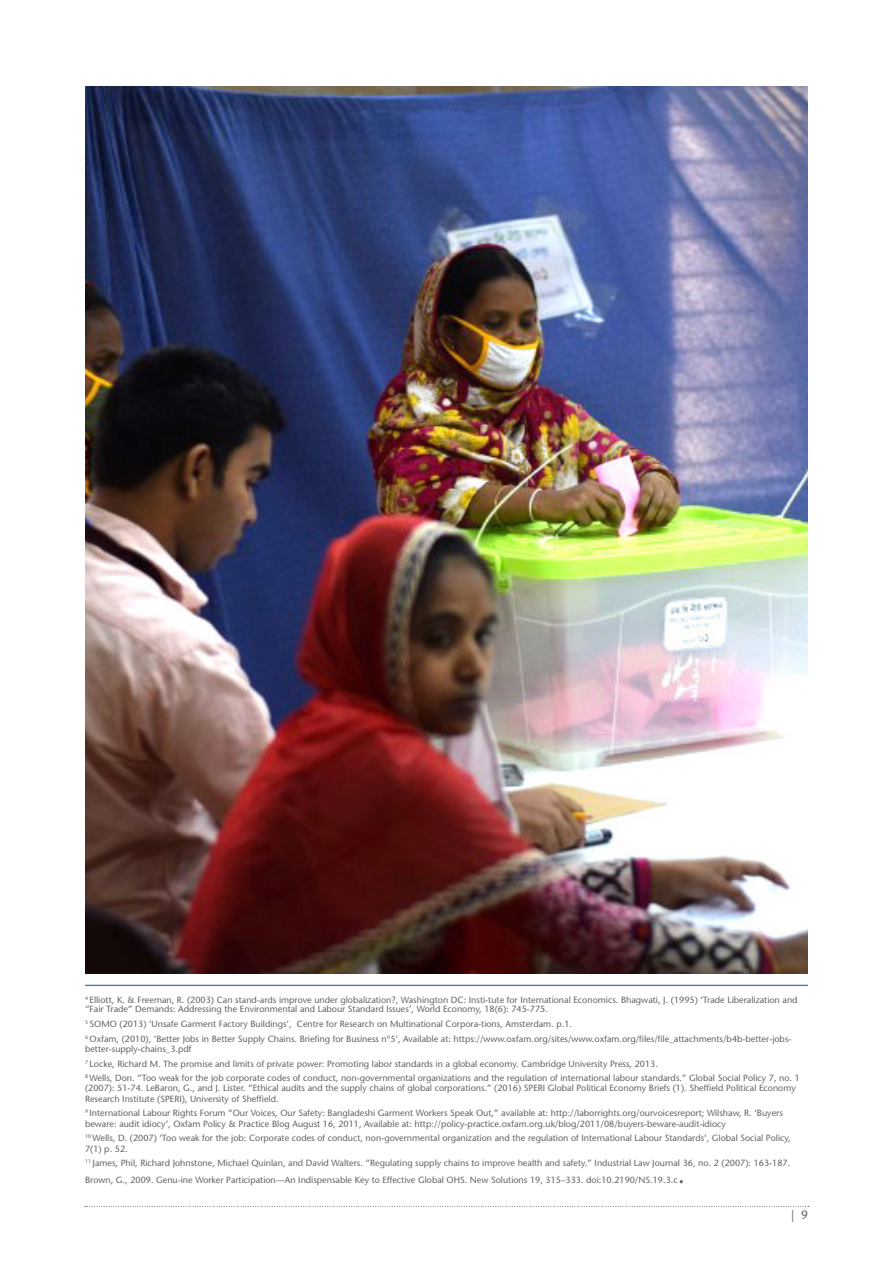
<style>
.page{position:relative;width:893px;height:1263px;background:#fff}
.page>*{position:absolute;margin:0;border:0;box-sizing:border-box;transform-origin:0 0}
.t1{font:25.5px "Stone Sans";color:#636366}
.t2{font:12px "Stone Sans";color:#636366}
.t3{font:9px/14.5px "Stone Sans";color:#636366}
</style>
<div class="page">
<svg style="left:85px;top:1206px;width:724px;height:1px"></svg>
<hr style="left:85px;top:985px;width:723px;height:1px;background:#0154a6">
<img style="left:86px;top:87px;width:721px;height:887px">
<p class="t3" style="left:85px;top:995px;width:714px;line-height:9.8px"><sup>4</sup> Elliott, K. &amp; Freeman, R. (2003) Can stand-ards improve under globalization?, Washington DC: Insti-tute for International Economics. Bhagwati, J. (1995) ‘Trade Liberalization and “Fair Trade” Demands: Addressing the Environmental and Labour Standard Issues’, World Economy, 18(6): 745-775.</p>
<p class="t3" style="left:85px;top:1016px;width:708px"><sup>5</sup> SOMO (2013) ‘Unsafe Garment Factory Buildings’, Centre for Research on Multinational Corpora-tions, Amsterdam. p.1.<br><sup>6</sup> Oxfam, (2010), ‘Better Jobs in Better Supply Chains. Briefing for Business nº5’, Available at: https://www.oxfam.org/sites/www.oxfam.org/files/file_attachments/b4b-better-jobs-</p>
<p class="t3" style="left:85px;top:1041px;width:716px">better-supply-chains_3.pdf<br><sup>7</sup> Locke, Richard M. The promise and limits of private power: Promoting labor standards in a global economy. Cambridge University Press, 2013.<br><sup>8</sup> Wells, Don. “Too weak for the job corporate codes of conduct, non-governmental organizations and the regulation of international labour standards.” Global Social Policy 7, no. 1</p>
<p class="t3" style="left:85px;top:1083px;width:712px;line-height:10.4px">(2007): 51-74. LeBaron, G., and J. Lister. “Ethical audits and the supply chains of global corporations.” (2016) SPERI Global Political Economy Briefs (1). Sheffield Political Economy<br>Research Institute (SPERI), University of Sheffield.</p>
<p class="t3" style="left:85px;top:1108px;width:699px;line-height:10.4px"><sup>9</sup> International Labour Rights Forum “Our Voices, Our Safety: Bangladeshi Garment Workers Speak Out,” available at: http://laborrights.org/ourvoicesreport; Wilshaw, R. ‘Buyers beware: audit idiocy’, Oxfam Policy &amp; Practice Blog August 16, 2011, Available at: http://policy-practice.oxfam.org.uk/blog/2011/08/buyers-beware-audit-idiocy</p>
<p class="t3" style="left:85px;top:1133px;width:707px;line-height:10.4px"><sup>10</sup> Wells, D. (2007) ‘Too weak for the job: Corporate codes of conduct, non-governmental organization and the regulation of International Labour Standards’, Global Social Policy,<br>7(1) p. 52.</p>
<p class="t3" style="left:85px;top:1155px;width:707px;line-height:16.5px"><sup>11</sup> James, Phil, Richard Johnstone, Michael Quinlan, and David Walters. “Regulating supply chains to improve health and safety.” Industrial Law Journal 36, no. 2 (2007): 163-187.<br>Brown, G., 2009. Genu-ine Worker Participation—An Indispensable Key to Effective Global OHS. New Solutions 19, 315–333. doi:10.2190/NS.19.3.c</p>
<h1 class="t1" style="left:678px;top:1159px;width:9px">.</h1>
<h2 class="t2" style="left:791px;top:1208px;width:18px">| 9</h2>
</div>
